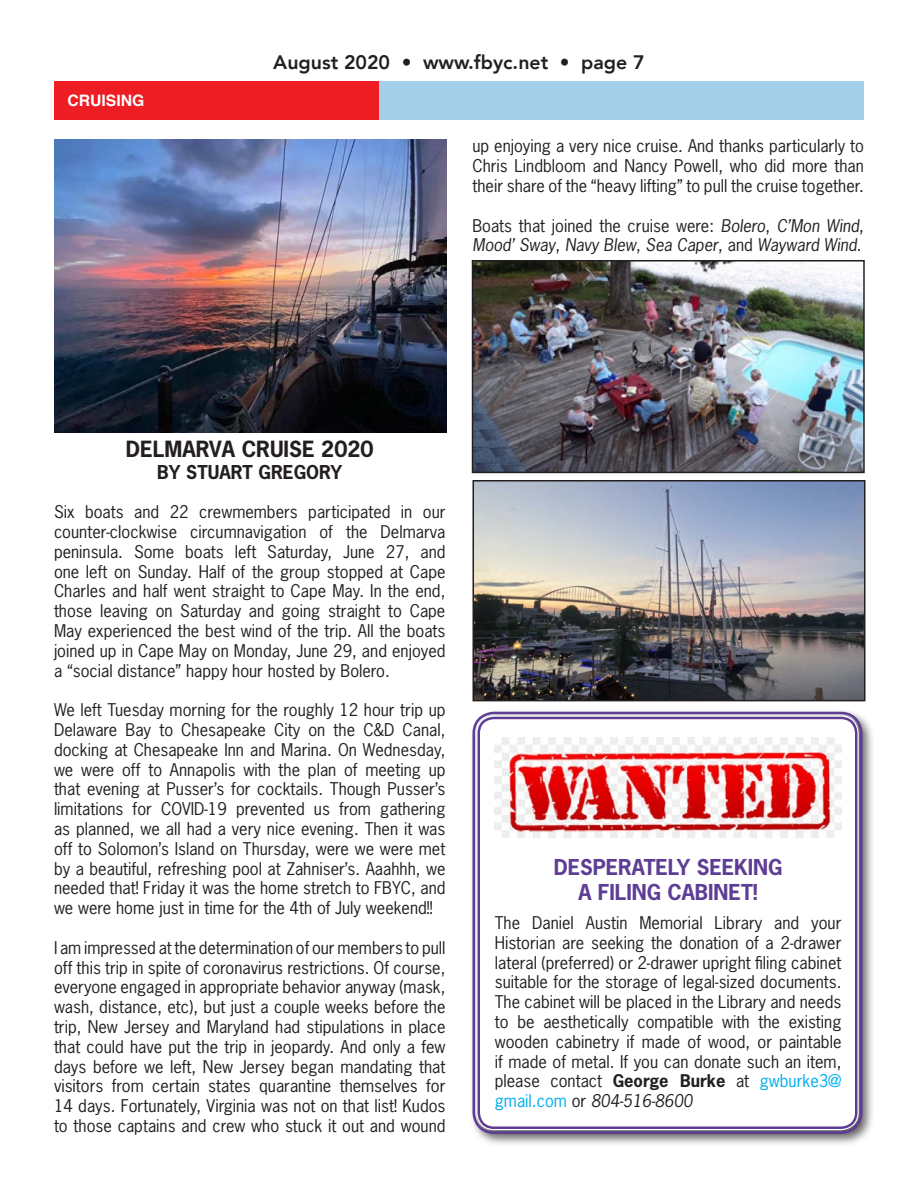
<style>
.page{position:relative;width:918px;height:1188px;background:#fff}
.page>*{position:absolute;margin:0;border:0;box-sizing:border-box;transform-origin:0 0}
.t1{font:700 21px "News Gothic Std";color:#231f20}
.t2{font:700 20.7px "News Gothic Std";color:#5e3e95}
.t3{font:800 19.5px "Avenir";color:#231f20}
.t4{font:700 18px "News Gothic Std";color:#231f20}
.t5{font:16.5px/19.8px "News Gothic Std";color:#231f20;text-align:justify}
.t6{font:italic 16.5px/19.8px "News Gothic Std";color:#231f20}
.Arial-rev{font:700 15.75px "Helvetica";color:#fff}
.s1{font-style:normal}
.s2{font-weight:700}
.s3{color:#00aeef}
.s4{font-style:italic}
</style>
<div class="page">
<div style="left:54px;top:81px;width:326px;height:39px;background:#ee1d23"></div>
<div style="left:380px;top:81px;width:484px;height:39px;background:#a4d0e9"></div>
<img style="left:475px;top:483px;width:388px;height:215px">
<div style="left:472px;top:480px;width:394px;height:221px;border:2px solid #231f20"></div>
<img style="left:475px;top:263px;width:387px;height:207px">
<div style="left:472px;top:260px;width:393px;height:213px;border:2px solid #231f20"></div>
<img style="left:54px;top:140px;width:392px;height:292px">
<div style="left:469px;top:708px;width:407px;height:439px;background:#231f20;opacity:.75"></div>
<div style="left:476px;top:715px;width:383px;height:415px;background:#fff;border-radius:18px"></div>
<div style="left:472px;top:712px;width:390px;height:422px;border:2px solid #5e3e95;border-radius:21px"></div>
<div style="left:478px;top:717px;width:379px;height:412px;border:2px solid #5e3e95;border-radius:15px"></div>
<img style="left:495px;top:737px;width:347px;height:100px">
<p class="Arial-rev" style="left:68px;top:88px;width:79px">CRUISING</p>
<p class="t3" style="left:273px;top:47px;width:373px">August 2020 • www.fbyc.net • page 7</p>
<p class="t5" style="left:472px;top:136px;width:393px">up enjoying a very nice cruise. And thanks particularly to Chris Lindbloom and Nancy Powell, who did more than their share of the “heavy lifting” to pull the cruise together.</p>
<p class="t6" style="left:472px;top:216px;width:393px"><span class="s1">Boats that joined the cruise were:</span> Bolero<span class="s1">,</span> C’Mon Wind<span class="s1">,<br></span>Mood’ Sway<span class="s1">,</span> Navy Blew<span class="s1">,</span> Sea Caper<span class="s1">, and</span> Wayward Wind<span class="s1">.</span></p>
<p class="t1" style="left:126px;top:435px;width:249px">DELMARVA CRUISE 2020</p>
<p class="t4" style="left:157px;top:460px;width:186px">BY STUART GREGORY</p>
<p class="t5" style="left:54px;top:502px;width:393px">Six boats and 22 crewmembers participated in our counter-clockwise circumnavigation of the Delmarva peninsula. Some boats left Saturday, June 27, and one left on Sunday. Half of the group stopped at Cape Charles and half went straight to Cape May. In the end, those leaving on Saturday and going straight to Cape May experienced the best wind of the trip. All the boats joined up in Cape May on Monday, June 29, and enjoyed a “social distance” happy hour hosted by Bolero.</p>
<p class="t5" style="left:54px;top:700px;width:393px">We left Tuesday morning for the roughly 12 hour trip up Delaware Bay to Chesapeake City on the C&amp;D Canal, docking at Chesapeake Inn and Marina. On Wednesday, we were off to Annapolis with the plan of meeting up that evening at Pusser’s for cocktails. Though Pusser’s limitations for COVID-19 prevented us from gathering as planned, we all had a very nice evening. Then it was off to Solomon’s Island on Thursday, were we were met by a beautiful, refreshing pool at Zahniser’s. Aaahhh, we needed that! Friday it was the home stretch to FBYC, and we were home just in time for the 4th of July weekend!!</p>
<p class="t5" style="left:54px;top:938px;width:393px">I am impressed at the determination of our members to pull off this trip in spite of coronavirus restrictions. Of course, everyone engaged in appropriate behavior anyway (mask, wash, distance, etc), but just a couple weeks before the trip, New Jersey and Maryland had stipulations in place that could have put the trip in jeopardy. And only a few days before we left, New Jersey began mandating that visitors from certain states quarantine themselves for 14 days. Fortunately, Virginia was not on that list! Kudos to those captains and crew who stuck it out and wound</p>
<p class="t2" style="left:554px;top:854px;width:230px">DESPERATELY SEEKING</p>
<p class="t2" style="left:578px;top:879px;width:181px">A FILING CABINET!</p>
<p class="t5" style="left:495px;top:913px;width:348px">The Daniel Austin Memorial Library and your Historian are seeking the donation of a 2-drawer lateral (preferred) or 2-drawer upright filing cabinet suitable for the storage of legal-sized documents.<br>The cabinet will be placed in the Library and needs to be aesthetically compatible with the existing wooden cabinetry if made of wood, or paintable if made of metal. If you can donate such an item, please contact <span class="s2">George Burke</span> at <span class="s3">gwburke3@ gmail.com</span> or <span class="s4">804-516-8600</span></p>
</div>
